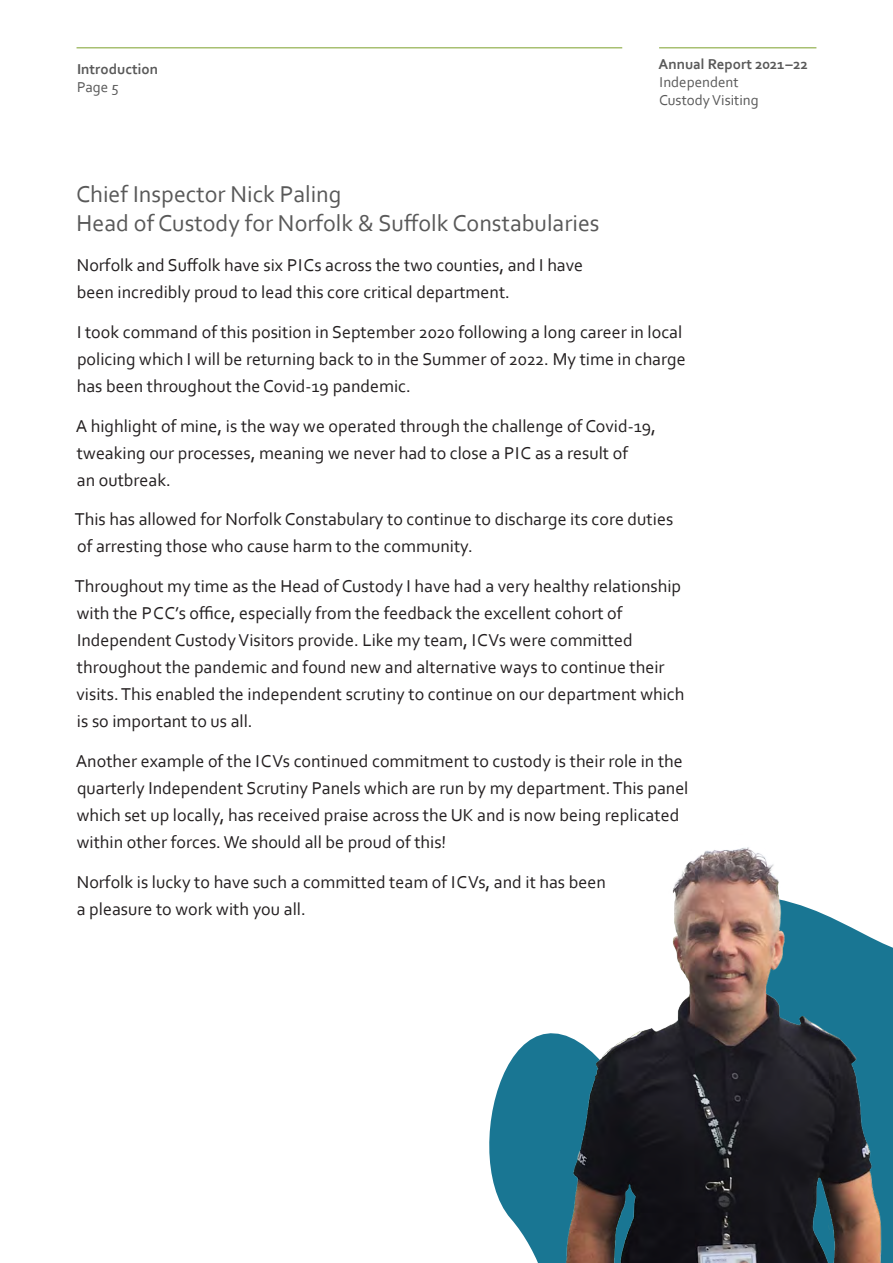
<style>
.page{position:relative;width:893px;height:1263px;background:#fff}
.page>*{position:absolute;margin:0;border:0;box-sizing:border-box;transform-origin:0 0}
.Heading_3_intro_name{font:24px/28.8px "Corbel";color:#595959}
.Body_copy{font:18px/27px "Corbel";color:#231f20}
.t1{font:700 15px "Corbel";color:#595959}
.t2{font:15px/18px "Corbel";color:#595959}
</style>
<div class="page">
<hr style="left:77px;top:48px;width:545px;height:1px;background:#7da02b">
<hr style="left:659px;top:48px;width:157px;height:1px;background:#7da02b">
<svg style="left:489px;top:1033px;width:75px;height:230px;fill:#197693"></svg>
<img style="left:564px;top:847px;width:329px;height:416px">
<p class="t1" style="left:77px;top:59px;width:82px">Introduction</p>
<p class="t2" style="left:77px;top:77px;width:43px">Page 5</p>
<p class="t1" style="left:658px;top:55px;width:151px">Annual Report 2021–22</p>
<p class="t2" style="left:659px;top:73px;width:101px">Independent<br>Custody Visiting</p>
<h3 class="Heading_3_intro_name" style="left:76px;top:180px;width:525px">Chief Inspector Nick Paling<br>Head of Custody for Norfolk &amp; Suffolk Constabularies</h3>
<p class="Body_copy" style="left:77px;top:251px;width:508px">Norfolk and Suffolk have six PICs across the two counties, and I have been incredibly proud to lead this core critical department.</p>
<p class="Body_copy" style="left:77px;top:318px;width:610px">I took command of this position in September 2020 following a long career in local policing which I will be returning back to in the Summer of 2022. My time in charge has been throughout the Covid-19 pandemic.</p>
<p class="Body_copy" style="left:76px;top:412px;width:582px">A highlight of mine, is the way we operated through the challenge of Covid-19, tweaking our processes, meaning we never had to close a PIC as a result of<br>an outbreak.</p>
<p class="Body_copy" style="left:75px;top:505px;width:600px">This has allowed for Norfolk Constabulary to continue to discharge its core duties of arresting those who cause harm to the community.</p>
<p class="Body_copy" style="left:75px;top:572px;width:611px">Throughout my time as the Head of Custody I have had a very healthy relationship with the PCC’s office, especially from the feedback the excellent cohort of Independent CustodyVisitors provide. Like my team, ICVs were committed throughout the pandemic and found new and alternative ways to continue their visits.This enabled the independent scrutiny to continue on our department which is so important to us all.</p>
<p class="Body_copy" style="left:76px;top:747px;width:614px">Another example of the ICVs continued commitment to custody is their role in the quarterly Independent Scrutiny Panels which are run by my department.This panel which set up locally, has received praise across the UK and is now being replicated within other forces. We should all be proud of this!</p>
<p class="Body_copy" style="left:77px;top:868px;width:531px">Norfolk is lucky to have such a committed team of ICVs, and it has been a pleasure to work with you all.</p>
</div>
